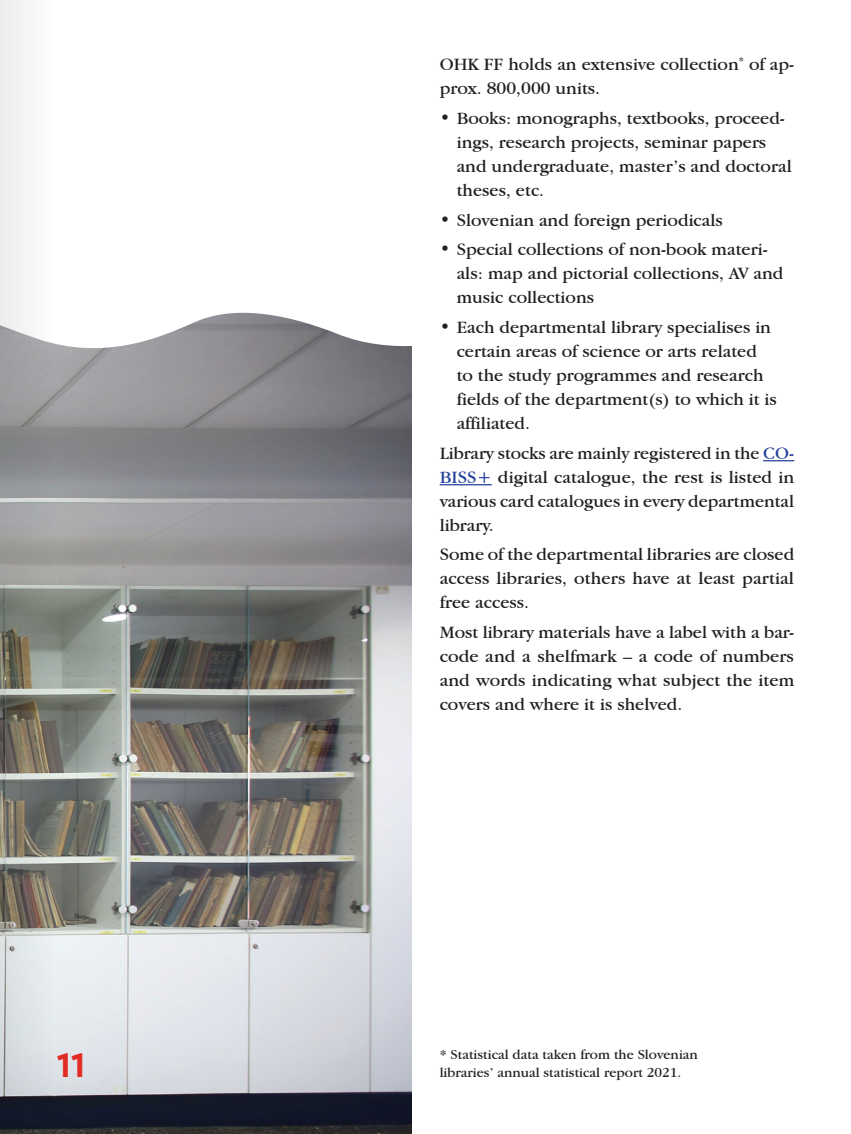
<style>
.page{position:relative;width:851px;height:1134px;background:#fff}
.page>*{position:absolute;margin:0;border:0;box-sizing:border-box;transform-origin:0 0}
.t1{font:700 36px "Cera Pro";color:#e12c26}
.tekst{font:18px/24px "Garamond IT Cby BT";color:#231f20}
.tekst_leva{font:14px/18px "Garamond IT Cby BT";color:#231f20}
.s1{color:#223f99}
</style>
<div class="page">
<img style="left:57px;top:364px;width:354px;height:770px">
<svg style="left:57px;top:312px;width:355px;height:52px"></svg>
<hr style="left:763px;top:460px;width:31px;height:1px;background:#223f99">
<hr style="left:439px;top:484px;width:52px;height:1px;background:#223f99">
<svg style="left:0;top:0;width:57px;height:1134px"></svg>
<h1 class="t1" style="left:57px;top:1041px;width:30px">11</h1>
<p class="tekst" style="left:439px;top:52px;width:356px">OHK FF holds an extensive collection<sup>*</sup> of ap&shy;prox. 800,000 units.</p>
<p class="tekst" style="left:456px;top:106px;width:336px;text-indent:-17px">• Books: monographs, textbooks, proceed&shy;ings, research projects, seminar papers and undergraduate, master’s and doctoral theses, etc.</p>
<p class="tekst" style="left:439px;top:208px;width:285px">• Slovenian and foreign periodicals</p>
<p class="tekst" style="left:456px;top:237px;width:328px;text-indent:-17px">• Special collections of non-book materi&shy;als: map and pictorial collections, AV and music collections</p>
<p class="tekst" style="left:456px;top:315px;width:321px;text-indent:-17px">• Each departmental library specialises in certain areas of science or arts related to the study programmes and research fields of the department(s) to which it is affiliated.</p>
<p class="tekst" style="left:439px;top:441px;width:356px;text-align:justify">Library stocks are mainly registered in the <span class="s1">CO-BISS+</span> digital catalogue, the rest is listed in various card catalogues in every departmental library.</p>
<p class="tekst" style="left:439px;top:542px;width:356px;text-align:justify">Some of the departmental libraries are closed access libraries, others have at least partial free access.</p>
<p class="tekst" style="left:439px;top:620px;width:356px;text-align:justify">Most library materials have a label with a bar&shy;code and a shelfmark – a code of numbers and words indicating what subject the item covers and where it is shelved.</p>
<p class="tekst_leva" style="left:439px;top:1045px;width:260px">* Statistical data taken from the Slovenian libraries’ annual statistical report 2021.</p>
</div>
